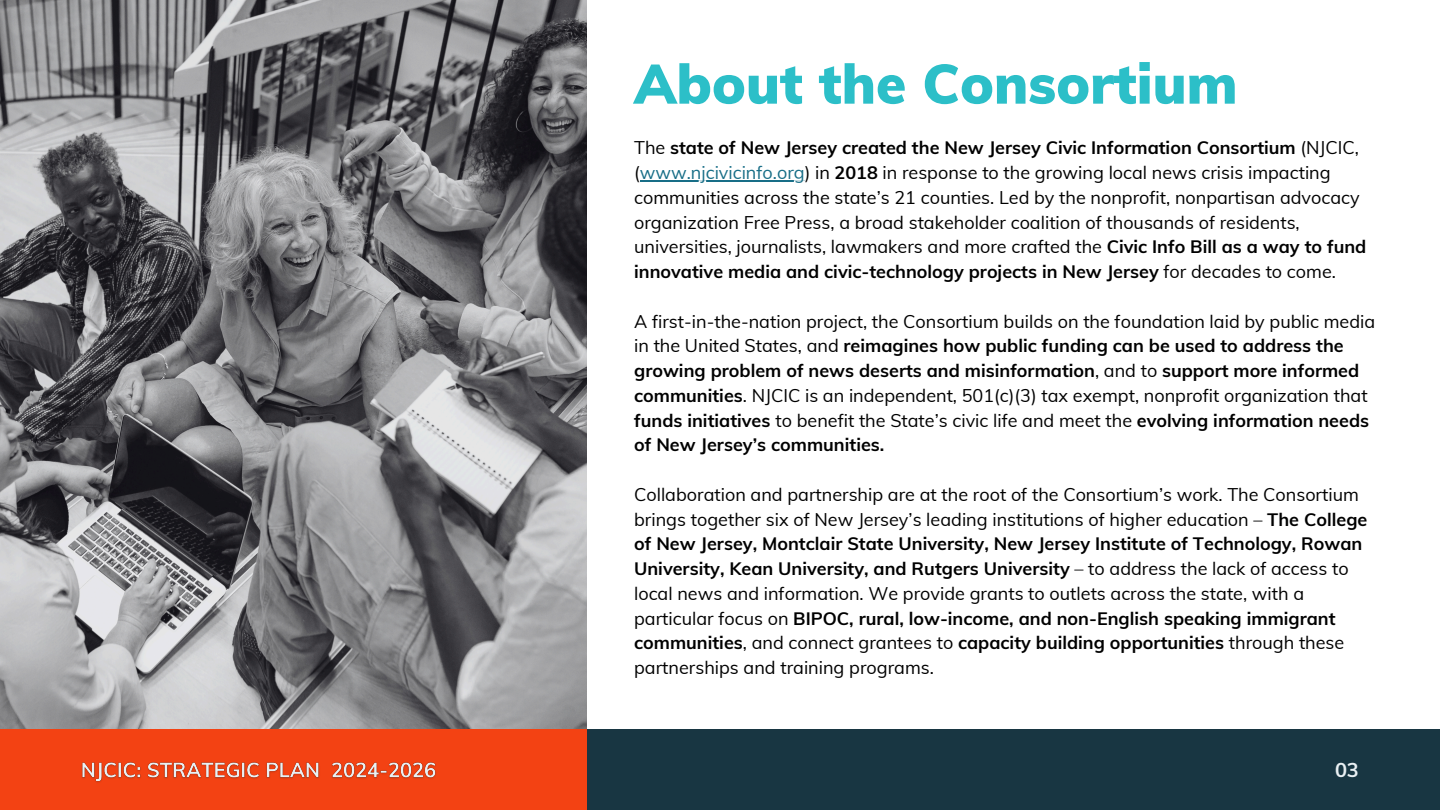
<style>
.page{position:relative;width:1440px;height:810px;background:#fff}
.page>*{position:absolute;margin:0;border:0;box-sizing:border-box;transform-origin:0 0}
.t1{font:900 55px "Muli";color:#2cbfc8}
.t2{font:700 20px "Muli";color:#e9f0f3}
.t3{font:18px/24.8px "Muli";color:#000}
.t4{font:700 18px/24.8px "Muli";color:#000}
.s1{font-weight:400}
.s2{font-weight:400;color:#186e87}
.s3{font-weight:700}
</style>
<div class="page">
<div style="left:0;top:729px;width:1440px;height:81px;background:#183642"></div>
<img style="left:0;top:0;width:586px;height:729px">
<hr style="left:640px;top:181px;width:165px;height:1px;background:#186e87">
<div style="left:0;top:729px;width:586px;height:81px;background:#f34213"></div>
<img style="left:82px;top:762px;width:354px;height:21px">
<h1 class="t1" style="left:634px;top:48px;width:605px">About the Consortium</h1>
<p class="t4" style="left:634px;top:135px;width:726px"><span class="s1">The</span> state of New Jersey created the New Jersey Civic Information Consortium <span class="s1">(NJCIC, (</span><span class="s2">www.njcivicinfo.org</span><span class="s1">) in</span> 2018 <span class="s1">in response to the growing local news crisis impacting</span></p>
<p class="t3" style="left:634px;top:185px;width:734px">communities across the state’s 21 counties. Led by the nonprofit, nonpartisan advocacy organization Free Press, a broad stakeholder coalition of thousands of residents, universities, journalists, lawmakers and more crafted the <span class="s3">Civic Info Bill as a way to fund innovative media and civic-technology projects in New Jersey</span> for decades to come.</p>
<p class="t4" style="left:634px;top:308px;width:743px"><span class="s1">A first-in-the-nation project, the Consortium builds on the foundation laid by public media in the United States, and</span> reimagines how public funding can be used to address the growing problem of news deserts and misinformation<span class="s1">, and to</span> support more informed</p>
<p class="t3" style="left:634px;top:383px;width:737px;text-align:justify"><span class="s3">communities</span>. NJCIC is an independent, 501(c)(3) tax exempt, nonprofit organization that <span class="s3">funds initiatives</span> to benefit the State’s civic life and meet the <span class="s3">evolving information needs of New Jersey’s communities.</span></p>
<p class="t3" style="left:634px;top:482px;width:735px">Collaboration and partnership are at the root of the Consortium’s work. The Consortium brings together six of New Jersey’s leading institutions of higher education – <span class="s3">The College of New Jersey, Montclair State University, New Jersey Institute of Technology, Rowan</span></p>
<p class="t3" style="left:634px;top:556px;width:716px"><span class="s3">University, Kean University, and Rutgers University</span> – to address the lack of access to local news and information. We provide grants to outlets across the state, with a particular focus on <span class="s3">BIPOC, rural, low-income, and non-English speaking immigrant communities</span>, and connect grantees to <span class="s3">capacity building opportunities</span> through these partnerships and training programs.</p>
<p class="t2" style="left:1335px;top:757px;width:25px">03</p>
</div>
